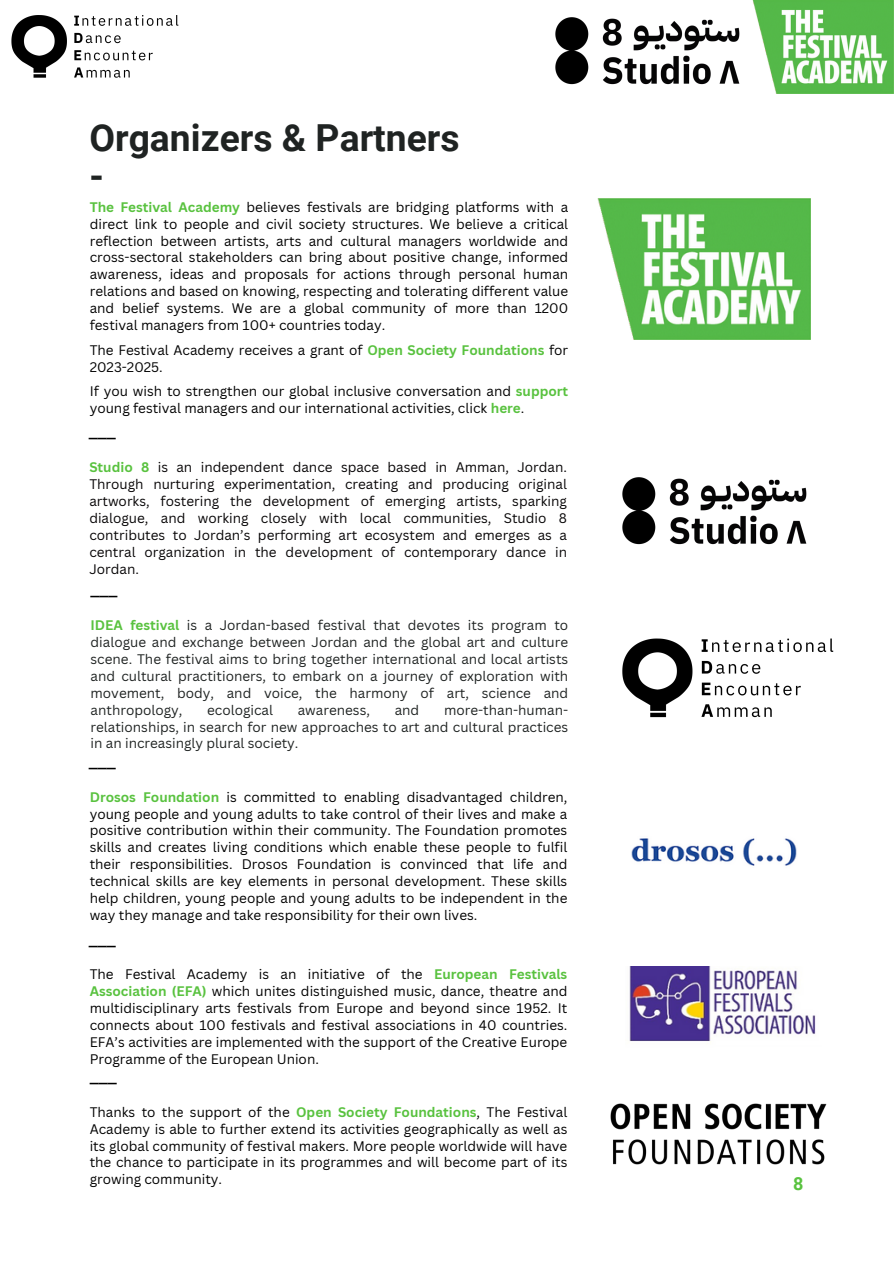
<style>
.page{position:relative;width:894px;height:1264px;background:#fff}
.page>*{position:absolute;margin:0;border:0;box-sizing:border-box;transform-origin:0 0}
.t1{font:700 37.2px/37.2px "Roboto";color:#1f2322}
.t2{font:21px "Canva Sans";color:#000}
.t3{font:700 18px "Roboto";color:#59c23f}
.t4{font:13.5px/16.8px "Canva Sans";color:#000;text-align:justify}
.t5{font:13.5px/16.8px "Canva Sans";color:#1f2322;text-align:justify}
.t6{font:13.5px/16.8px "Canva Sans";color:#070506;text-align:justify}
.s1{font-weight:700;color:#59c23f}
</style>
<div class="page">
<img style="left:597px;top:199px;width:212px;height:140px">
<img style="left:629px;top:966px;width:187px;height:75px">
<img style="left:610px;top:1103px;width:216px;height:61px">
<img style="left:752px;top:0;width:141px;height:93px">
<img style="left:631px;top:838px;width:166px;height:28px">
<img style="left:11px;top:15px;width:167px;height:63px">
<img style="left:555px;top:18px;width:185px;height:66px">
<img style="left:622px;top:478px;width:185px;height:66px">
<img style="left:622px;top:638px;width:211px;height:80px">
<p class="t1" style="left:89px;top:120px;width:371px">Organizers &amp; Partners -</p>
<p class="t4" style="left:90px;top:198px;width:480px"><span class="s1">The Festival Academy</span> believes festivals are bridging platforms with a direct link to people and civil society structures. We believe a critical reflection between artists, arts and cultural managers worldwide and cross-sectoral stakeholders can bring about positive change, informed awareness, ideas and proposals for actions through personal human relations and based on knowing, respecting and tolerating different value and belief systems. We are a global community of more than 1200 festival managers from 100+ countries today.</p>
<p class="t4" style="left:90px;top:341px;width:480px">The Festival Academy receives a grant of <span class="s1">Open Society Foundations</span> for<br>2023-2025.</p>
<p class="t4" style="left:90px;top:382px;width:480px">If you wish to strengthen our global inclusive conversation and <span class="s1">support </span>young festival managers and our international activities, click <span class="s1">here</span>.</p>
<p class="t2" style="left:89px;top:414px;width:29px">___</p>
<p class="t6" style="left:89px;top:458px;width:479px"><span class="s1">Studio 8</span> is an independent dance space based in Amman, Jordan.<br>Through nurturing experimentation, creating and producing original artworks, fostering the development of emerging artists, sparking dialogue, and working closely with local communities, Studio 8 contributes to Jordan’s performing art ecosystem and emerges as a central organization in the development of contemporary dance in Jordan.</p>
<p class="t2" style="left:91px;top:572px;width:29px">___</p>
<p class="t5" style="left:91px;top:616px;width:479px"><span class="s1">IDEA festival</span> is a Jordan-based festival that devotes its program to dialogue and exchange between Jordan and the global art and culture scene. The festival aims to bring together international and local artists and cultural practitioners, to embark on a journey of exploration with movement, body, and voice, the harmony of art, science and anthropology,</p>
<p class="t5" style="left:91px;top:701px;width:479px;text-indent:353px">more-than-human&shy;relationships, in search for new approaches to art and cultural practices in an increasingly plural society.</p>
<p class="t5" style="left:207px;top:701px;width:67px">ecological</p>
<p class="t5" style="left:298px;top:701px;width:74px">awareness,</p>
<p class="t5" style="left:394px;top:701px;width:26px">and</p>
<p class="t2" style="left:89px;top:744px;width:29px">___</p>
<p class="t4" style="left:90px;top:788px;width:479px"><span class="s1">Drosos Foundation</span> is committed to enabling disadvantaged children, young people and young adults to take control of their lives and make a positive contribution within their community. The Foundation promotes skills and creates living conditions which enable these people to fulfil their responsibilities. Drosos Foundation is convinced that life and technical skills are key elements in personal development. These skills help children, young people and young adults to be independent in the way they manage and take responsibility for their own lives.</p>
<p class="t2" style="left:89px;top:922px;width:29px">___</p>
<p class="t4" style="left:90px;top:965px;width:479px">The Festival Academy is an initiative of the <span class="s1">European Festivals Association (EFA)</span> which unites distinguished music, dance, theatre and multidisciplinary arts festivals from Europe and beyond since 1952. It connects about 100 festivals and festival associations in 40 countries.<br>EFA’s activities are implemented with the support of the Creative Europe Programme of the European Union.</p>
<p class="t4" style="left:90px;top:1103px;width:479px">Thanks to the support of the <span class="s1">Open Society Foundations</span>, The Festival Academy is able to further extend its activities geographically as well as its global community of festival makers. More people worldwide will have the chance to participate in its programmes and will become part of its growing community.</p>
<p class="t2" style="left:90px;top:1059px;width:29px">___</p>
<p class="t3" style="left:792px;top:1173px;width:12px">8</p>
</div>
